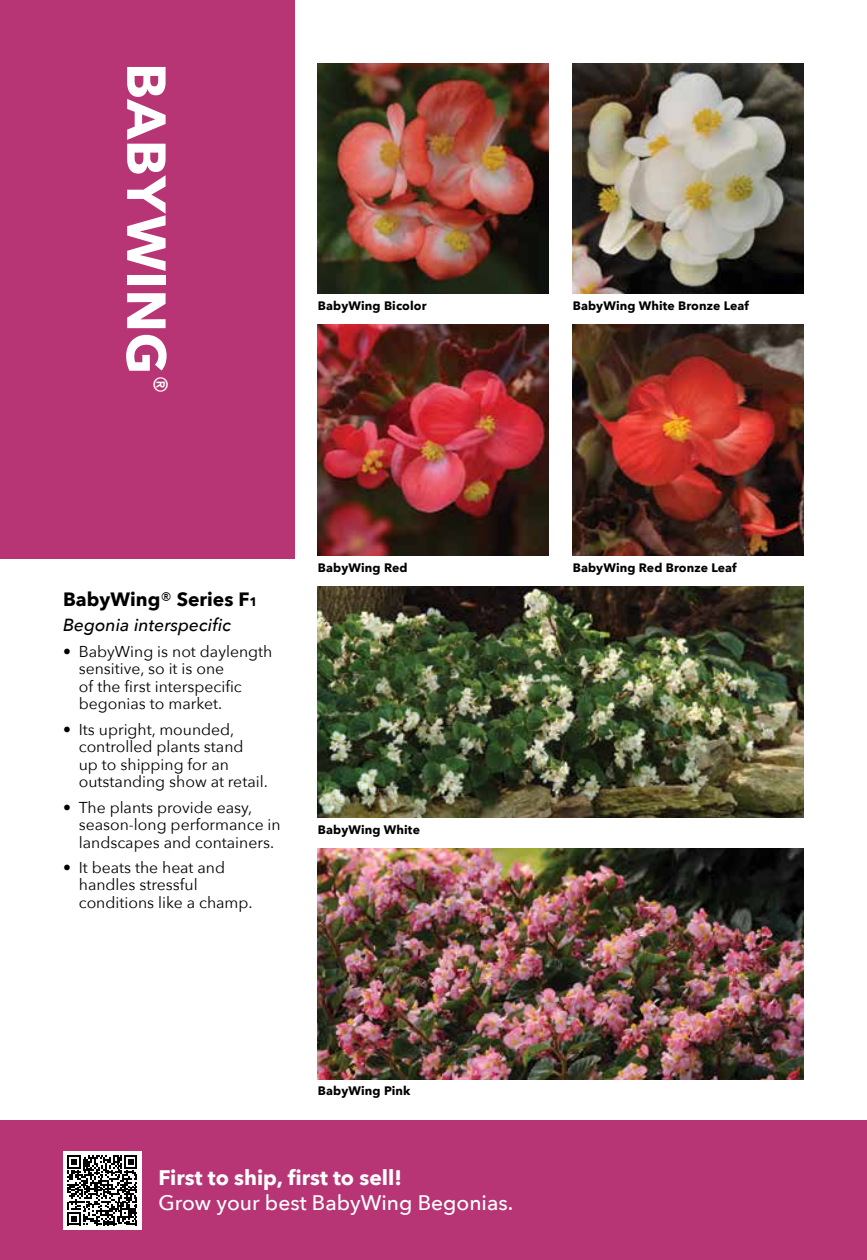
<style>
.page{position:relative;width:867px;height:1260px;background:#fff}
.page>*{position:absolute;margin:0;border:0;box-sizing:border-box;transform-origin:0 0}
.t1{font:700 54.25px "Avenir Next";letter-spacing:.01em;color:#fff}
.t2{font:500 21px "Avenir Next";color:#fff}
.t3{font:700 21px "Avenir Next";color:#fff}
.t4{font:700 19.25px "Avenir Next";color:#000}
.t5{font:italic 500 17.5px "Avenir Next";color:#000}
.t6{font:15.75px/17.5px "Avenir Next";color:#000}
.t7{font:700 12.25px "Avenir Next";letter-spacing:.01em;color:#000}
.s1{font-weight:400}
.s2{font-size:12.25px}
</style>
<div class="page">
<div style="left:0;top:1121px;width:866px;height:139px;background:#b73575"></div>
<div style="left:0;top:0;width:294px;height:559px;background:#b73575"></div>
<img style="left:318px;top:63px;width:230px;height:231px">
<img style="left:318px;top:325px;width:230px;height:230px">
<img style="left:318px;top:587px;width:485px;height:230px">
<img style="left:318px;top:849px;width:485px;height:230px">
<img style="left:572px;top:63px;width:231px;height:231px">
<img style="left:572px;top:325px;width:231px;height:230px">
<div style="left:63px;top:1151px;width:79px;height:79px;background:#fff"></div>
<svg style="left:67px;top:1155px;width:70px;height:70px"></svg>
<h1 class="t1" style="left:193px;top:63px;width:332px;rotate:90deg">BABYWING<sup>®</sup></h1>
<p class="t7" style="left:318px;top:295px;width:110px">BabyWing Bicolor</p>
<p class="t4" style="left:63px;top:583px;width:196px">BabyWing<span class="s1">®</span> Series F<span class="s2">1</span></p>
<p class="t5" style="left:63px;top:610px;width:169px">Begonia interspecific</p>
<p class="t6" style="left:79px;top:642px;width:195px;text-indent:-16px">• BabyWing is not daylength sensitive, so it is one<br>of the first interspecific begonias to market.</p>
<p class="t6" style="left:79px;top:720px;width:190px;text-indent:-16px">• Its upright, mounded, controlled plants stand<br>up to shipping for an outstanding show at retail.</p>
<p class="t6" style="left:79px;top:798px;width:203px;text-indent:-16px">• The plants provide easy, season-long performance in landscapes and containers.</p>
<p class="t6" style="left:79px;top:858px;width:175px;text-indent:-16px">• It beats the heat and handles stressful conditions like a champ.</p>
<p class="t7" style="left:318px;top:557px;width:91px">BabyWing Red</p>
<p class="t7" style="left:318px;top:819px;width:103px">BabyWing White</p>
<p class="t7" style="left:572px;top:295px;width:178px">BabyWing White Bronze Leaf</p>
<p class="t7" style="left:572px;top:557px;width:165px">BabyWing Red Bronze Leaf</p>
<p class="t7" style="left:318px;top:1081px;width:94px">BabyWing Pink</p>
<h2 class="t3" style="left:158px;top:1159px;width:245px">First to ship, first to sell!</h2>
<h2 class="t2" style="left:158px;top:1185px;width:356px">Grow your best BabyWing Begonias.</h2>
</div>
